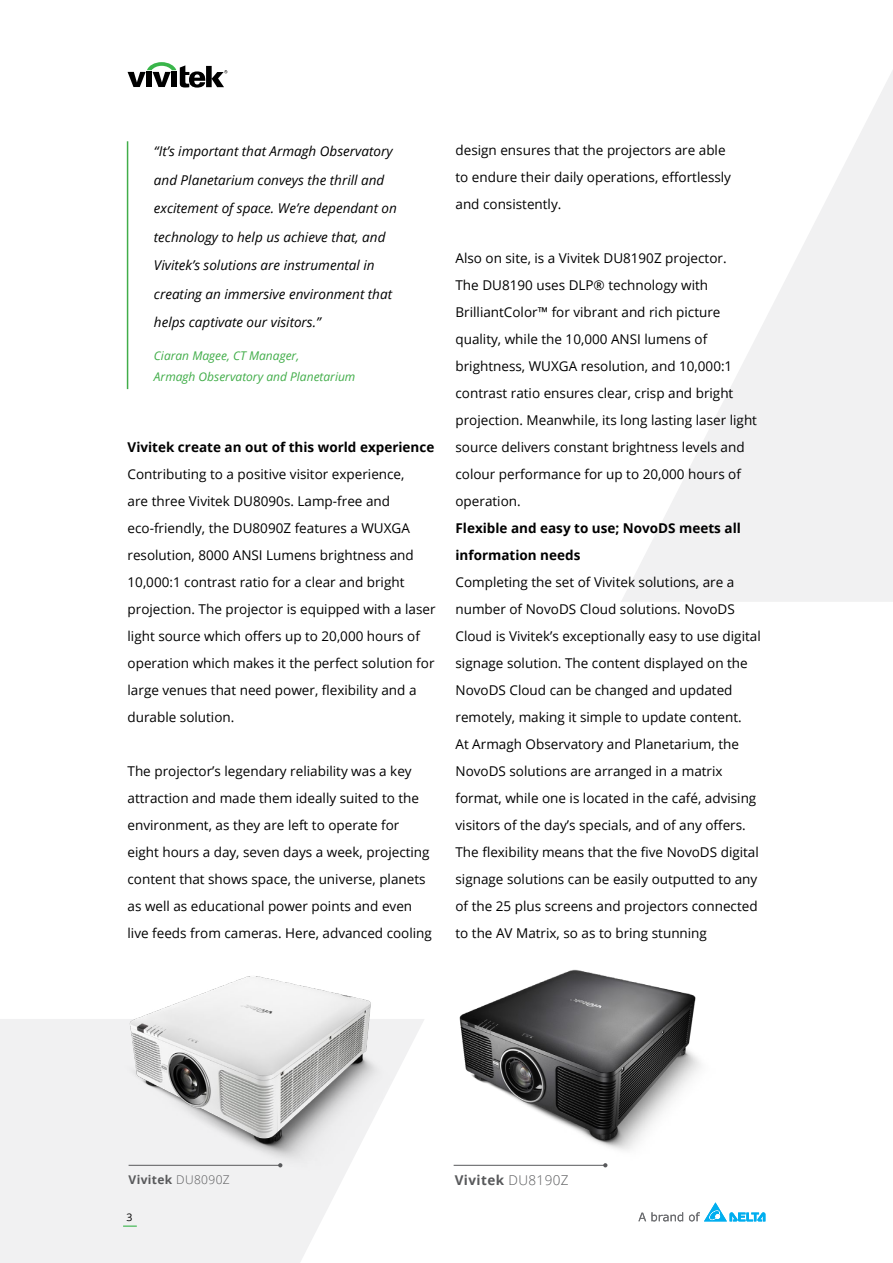
<style>
.page{position:relative;width:893px;height:1263px;background:#fff}
.page>*{position:absolute;margin:0;border:0;box-sizing:border-box;transform-origin:0 0}
.t1{font:13.5px/27px "Open Sans";color:#000}
.t2{font:italic 13.5px/28.5px "Open Sans";color:#000}
.t3{font:700 13.5px/27px "Open Sans";color:#000}
.t4{font:700 13.5px "Open Sans";letter-spacing:.03em;color:#58595b}
.t5{font:italic 12px/21px "Open Sans";color:#41ad49}
.t6{font:700 12px "Open Sans";letter-spacing:.03em;color:#58595b}
.t7{font:10.5px "Open Sans";color:#000}
.s1{font-weight:300}
</style>
<div class="page">
<div style="left:0;top:1019px;width:326px;height:244px;background:#f1f1f2"></div>
<svg style="left:621px;top:70px;width:272px;height:532px"></svg>
<svg style="left:123px;top:1225px;width:14px;height:2px"></svg>
<svg style="left:128px;top:62px;width:99px;height:26px"></svg>
<svg style="left:638px;top:1212px;width:45px;height:9px"></svg>
<svg style="left:689px;top:1203px;width:76px;height:18px"></svg>
<img style="left:453px;top:969px;width:263px;height:234px">
<img style="left:107px;top:976px;width:317px;height:236px">
<hr style="left:454px;top:1165px;width:151px;height:1px;background:#58595b">
<svg style="left:603px;top:1163px;width:4px;height:4px"></svg>
<hr style="left:129px;top:1165px;width:151px;height:1px;background:#58595b">
<svg style="left:278px;top:1163px;width:4px;height:4px"></svg>
<hr style="left:127px;top:141px;width:1px;height:248px;background:#41ad49">
<p class="t2" style="left:154px;top:137px;width:244px">“It’s important that Armagh Observatory and Planetarium conveys the thrill and excitement of space. We’re dependant on technology to help us achieve that, and Vivitek’s solutions are instrumental in creating an immersive environment that helps captivate our visitors.”</p>
<p class="t5" style="left:154px;top:345px;width:203px">Ciaran Magee, CT Manager,<br>Armagh Observatory and Planetarium</p>
<p class="t3" style="left:128px;top:433px;width:308px">Vivitek create an out of this world experience</p>
<p class="t1" style="left:128px;top:460px;width:309px">Contributing to a positive visitor experience,<br>are three Vivitek DU8090s. Lamp-free and eco-friendly, the DU8090Z features a WUXGA resolution, 8000 ANSI Lumens brightness and 10,000:1 contrast ratio for a clear and bright projection. The projector is equipped with a laser light source which offers up to 20,000 hours of operation which makes it the perfect solution for large venues that need power, flexibility and a durable solution.</p>
<p class="t1" style="left:128px;top:757px;width:306px">The projector’s legendary reliability was a key attraction and made them ideally suited to the environment, as they are left to operate for eight hours a day, seven days a week, projecting content that shows space, the universe, planets as well as educational power points and even live feeds from cameras. Here, advanced cooling</p>
<p class="t1" style="left:455px;top:136px;width:277px">design ensures that the projectors are able to endure their daily operations, effortlessly and consistently.</p>
<p class="t1" style="left:455px;top:244px;width:303px">Also on site, is a Vivitek DU8190Z projector.<br>The DU8190 uses DLP® technology with BrilliantColor™ for vibrant and rich picture quality, while the 10,000 ANSI lumens of brightness, WUXGA resolution, and 10,000:1 contrast ratio ensures clear, crisp and bright projection. Meanwhile, its long lasting laser light source delivers constant brightness levels and colour performance for up to 20,000 hours of operation.</p>
<p class="t3" style="left:455px;top:514px;width:287px">Flexible and easy to use; NovoDS meets all information needs</p>
<p class="t1" style="left:455px;top:568px;width:307px">Completing the set of Vivitek solutions, are a number of NovoDS Cloud solutions. NovoDS Cloud is Vivitek’s exceptionally easy to use digital signage solution. The content displayed on the NovoDS Cloud can be changed and updated remotely, making it simple to update content.<br>At Armagh Observatory and Planetarium, the NovoDS solutions are arranged in a matrix format, while one is located in the café, advising visitors of the day’s specials, and of any offers.<br>The flexibility means that the five NovoDS digital signage solutions can be easily outputted to any of the 25 plus screens and projectors connected to the AV Matrix, so as to bring stunning</p>
<p class="t6" style="left:129px;top:1171px;width:103px">Vivitek <span class="s1">DU8090Z</span></p>
<p class="t4" style="left:455px;top:1171px;width:115px">Vivitek <span class="s1">DU8190Z</span></p>
<p class="t7" style="left:126px;top:1210px;width:8px">3</p>
</div>
